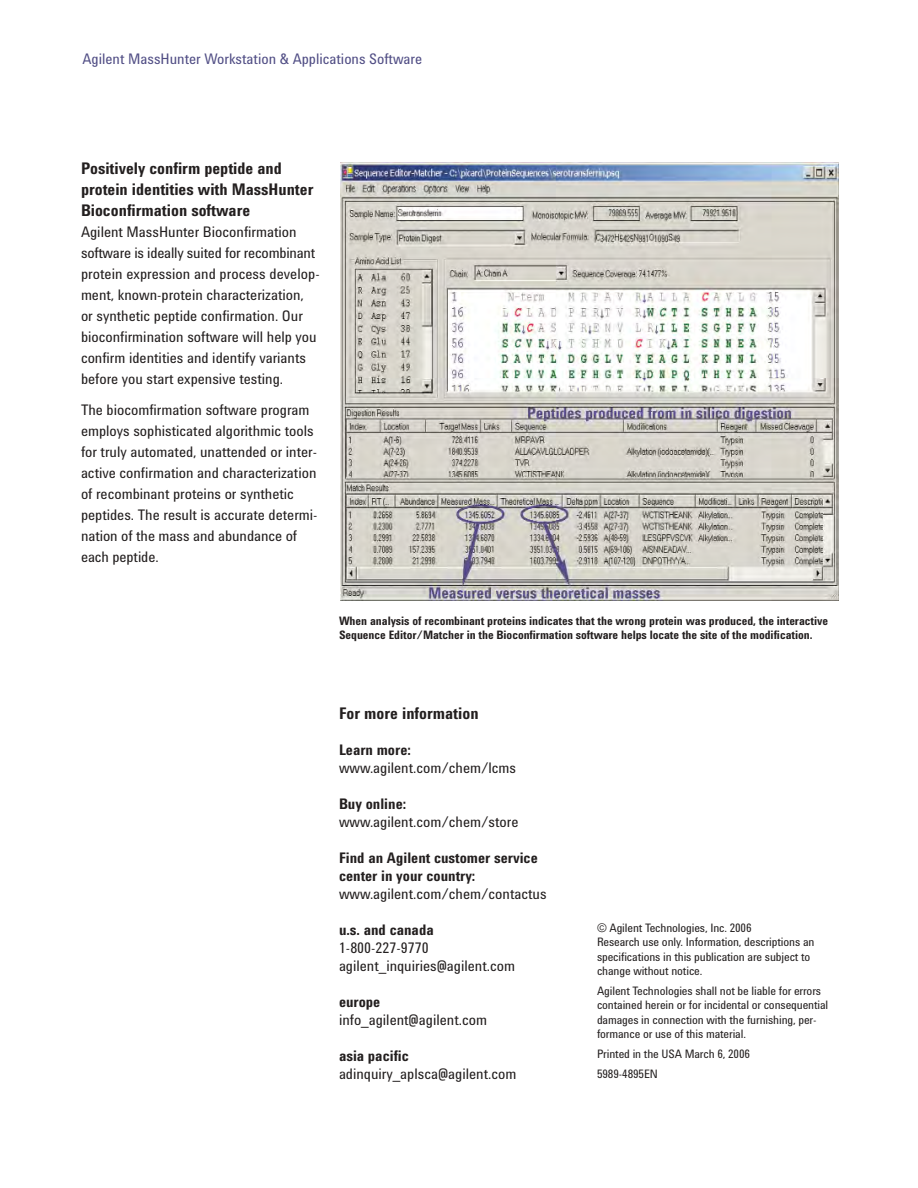
<style>
.page{position:relative;width:918px;height:1188px;background:#fff}
.page>*{position:absolute;margin:0;border:0;box-sizing:border-box;transform-origin:0 0}
.t1{font:700 16.5px/21px "Agilent Cond";color:#231f1f}
.t2{font:15px/21px "Agilent Cond";color:#231f1f}
.t3{font:700 15px/18px "Agilent Cond";color:#231f1f}
.t4{font:15px "Agilent Cond";color:#514e85}
.t5{font:12px/14.4px "Agilent Cond";letter-spacing:-.01em;color:#231f1f}
.t6{font:700 12px/14.4px "Agilent Cond";letter-spacing:-.005em;color:#231f1f}
</style>
<div class="page">
<img style="left:340px;top:163px;width:499px;height:438px">
<p class="t4" style="left:82px;top:53px;width:341px">Agilent MassHunter Workstation &amp; Applications Software</p>
<p class="t1" style="left:81px;top:159px;width:234px">Positively confirm peptide and protein identities with MassHunter<br>Bioconfirmation software</p>
<p class="t2" style="left:81px;top:222px;width:240px">Agilent MassHunter Bioconfirmation software is ideally suited for recombinant protein expression and process develop&shy;ment, known-protein characterization,<br>or synthetic peptide confirmation. Our bioconfirmination software will help you confirm identities and identify variants before you start expensive testing.</p>
<p class="t2" style="left:81px;top:401px;width:238px">The biocomfirmation software program employs sophisticated algorithmic tools for truly automated, unattended or inter&shy;active confirmation and characterization of recombinant proteins or synthetic peptides. The result is accurate determi&shy;nation of the mass and abundance of each peptide.</p>
<p class="t6" style="left:339px;top:615px;width:491px">When analysis of recombinant proteins indicates that the wrong protein was produced, the interactive<br>Sequence Editor/Matcher in the Bioconfirmation software helps locate the site of the modification.</p>
<p class="t1" style="left:339px;top:704px;width:141px">For more information</p>
<p class="t3" style="left:339px;top:743px;width:73px">Learn more:</p>
<p class="t2" style="left:339px;top:759px;width:179px">www.agilent.com/chem/lcms</p>
<p class="t3" style="left:339px;top:797px;width:69px">Buy online:</p>
<p class="t2" style="left:339px;top:813px;width:181px">www.agilent.com/chem/store</p>
<p class="t3" style="left:339px;top:851px;width:200px">Find an Agilent customer service center in your country:</p>
<p class="t2" style="left:339px;top:885px;width:209px">www.agilent.com/chem/contactus</p>
<p class="t3" style="left:339px;top:923px;width:96px">u.s. and canada</p>
<p class="t2" style="left:339px;top:941px;width:178px;line-height:18px">1-800-227-9770 agilent_inquiries@agilent.com</p>
<p class="t3" style="left:339px;top:995px;width:43px">europe</p>
<p class="t2" style="left:339px;top:1011px;width:150px">info_agilent@agilent.com</p>
<p class="t3" style="left:339px;top:1049px;width:71px">asia pacific</p>
<p class="t2" style="left:339px;top:1065px;width:179px">adinquiry_aplsca@agilent.com</p>
<p class="t5" style="left:597px;top:922px;width:219px">© Agilent Technologies, Inc. 2006<br>Research use only. Information, descriptions an specifications in this publication are subject to change without notice.</p>
<p class="t5" style="left:597px;top:985px;width:233px">Agilent Technologies shall not be liable for errors contained herein or for incidental or consequential damages in connection with the furnishing, per&shy;formance or use of this material.</p>
<p class="t5" style="left:597px;top:1045px;width:155px;line-height:19.8px">Printed in the USA March 6, 2006<br>5989-4895EN</p>
</div>
